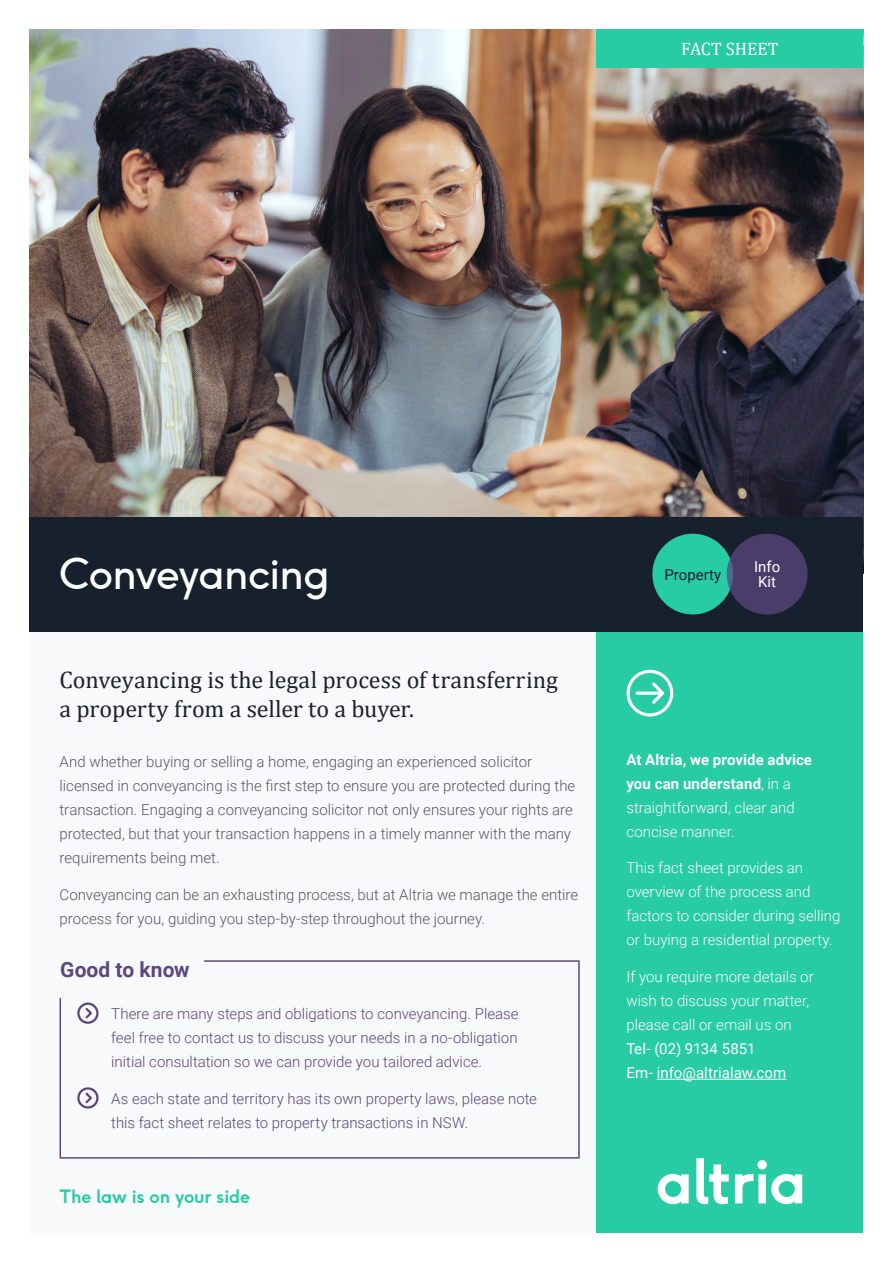
<style>
.page{position:relative;width:893px;height:1263px;background:#fff}
.page>*{position:absolute;margin:0;border:0;box-sizing:border-box;transform-origin:0 0}
.t1{font:42px "F37 Ginger";letter-spacing:-.015em;color:#fff}
.Body_Copy{font:24px/28.8px "Cambria";color:#1c212d}
.t2{font:700 21px "Roboto";color:#5c477f}
.Body_Copy-2{font:700 18px "F37 Ginger";letter-spacing:-.005em;color:#27cba4}
.t3{font:18px "Cambria";color:#fff}
.Body_Copy-3{font:300 15px/24px "Roboto";color:#555861}
.Body_Copy-4{font:300 15px/24px "Roboto";color:#fff}
.Body_Copy-5{font:300 15px/24px "Roboto";color:#5c477f;text-align:justify}
.Body_Copy-6{font:15px "Roboto";color:#1c212d}
.Body_Copy-7{font:15px "Roboto";color:#fff}
.s1{font-weight:700}
.s2{font-weight:400}
</style>
<div class="page">
<div style="left:30px;top:30px;width:833px;height:1203px;background:#f7f9fa"></div>
<img style="left:30px;top:30px;width:833px;height:487px">
<div style="left:597px;top:631px;width:266px;height:602px;background:#27cba4"></div>
<hr style="left:657px;top:1079px;width:129px;height:1px;background:#fff">
<svg style="left:626px;top:670px;width:47px;height:46px"></svg>
<hr style="left:204px;top:960px;width:376px;height:2px;background:#5c477f">
<hr style="left:578px;top:962px;width:2px;height:36px;background:#5c477f">
<hr style="left:60px;top:998px;width:1px;height:159px;background:#5c477f">
<hr style="left:578px;top:998px;width:2px;height:159px;background:#5c477f">
<hr style="left:60px;top:1157px;width:144px;height:1px;background:#5c477f">
<hr style="left:204px;top:1157px;width:376px;height:1px;background:#5c477f">
<svg style="left:77px;top:1002px;width:22px;height:22px"></svg>
<svg style="left:77px;top:1087px;width:22px;height:21px"></svg>
<div style="left:597px;top:30px;width:266px;height:38px;background:#27cba4"></div>
<div style="left:30px;top:517px;width:833px;height:114px;background:#17202d"></div>
<div style="left:652px;top:534px;width:81px;height:80px;background:#27cba4;border-radius:50%"></div>
<div style="left:727px;top:534px;width:81px;height:80px;background:#4a3d6a;border-radius:50%"></div>
<svg style="left:658px;top:1174px;width:31px;height:30px"></svg>
<svg style="left:696px;top:1158px;width:33px;height:46px"></svg>
<svg style="left:735px;top:1160px;width:67px;height:44px"></svg>
<p class="t3" style="left:681px;top:38px;width:99px">FACT SHEET</p>
<p class="t1" style="left:60px;top:547px;width:272px">Conveyancing</p>
<p class="Body_Copy-6" style="left:664px;top:564px;width:58px">Property</p>
<p class="Body_Copy-7" style="left:754px;top:556px;width:28px">Info</p>
<p class="Body_Copy-7" style="left:758px;top:571px;width:19px">Kit</p>
<p class="Body_Copy" style="left:60px;top:666px;width:500px">Conveyancing is the legal process of transferring a property from a seller to a buyer.</p>
<p class="Body_Copy-3" style="left:60px;top:749px;width:517px">And whether buying or selling a home, engaging an experienced solicitor licensed in conveyancing is the first step to ensure you are protected during the transaction. Engaging a conveyancing solicitor not only ensures your rights are protected, but that your transaction happens in a timely manner with the many requirements being met.</p>
<p class="Body_Copy-3" style="left:60px;top:882px;width:520px">Conveyancing can be an exhausting process, but at Altria we manage the entire process for you, guiding you step-by-step throughout the journey.</p>
<p class="t2" style="left:60px;top:955px;width:131px">Good to know</p>
<p class="Body_Copy-5" style="left:111px;top:1001px;width:409px">There are many steps and obligations to conveyancing. Please feel free to contact us to discuss your needs in a no-obligation initial consultation so we can provide you tailored advice.</p>
<p class="Body_Copy-5" style="left:111px;top:1086px;width:427px">As each state and territory has its own property laws, please note this fact sheet relates to property transactions in NSW.</p>
<p class="Body_Copy-2" style="left:60px;top:1185px;width:192px">The law is on your side</p>
<p class="Body_Copy-4" style="left:626px;top:747px;width:187px"><span class="s1">At Altria, we provide advice you can understand</span>, in a straightforward, clear and concise manner.</p>
<p class="Body_Copy-4" style="left:626px;top:855px;width:215px">This fact sheet provides an overview of the process and factors to consider during selling or buying a residential property.</p>
<p class="Body_Copy-4" style="left:626px;top:964px;width:189px">If you require more details or wish to discuss your matter, please call or email us on<br><span class="s2">Tel- (02) 9134 5851<br>Em- info@altrialaw.com</span></p>
</div>
